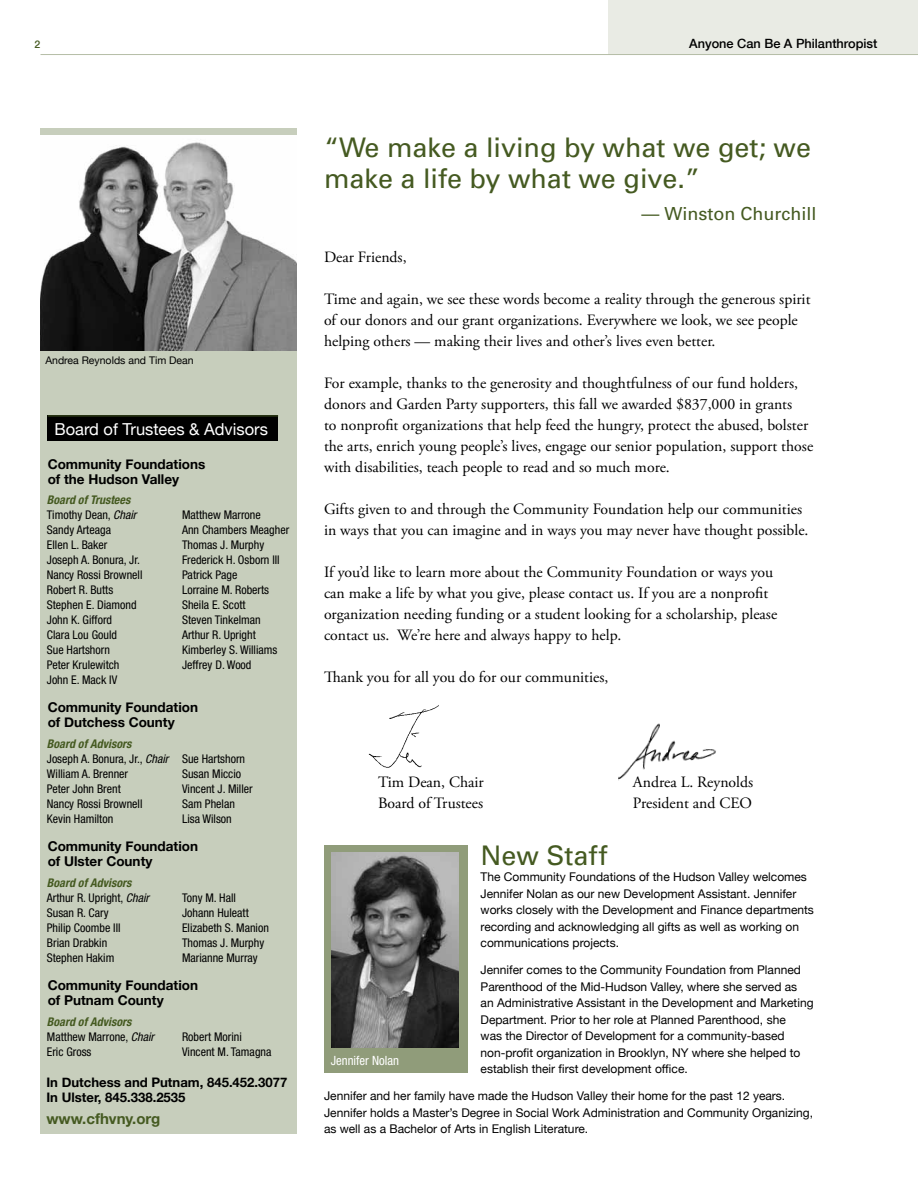
<style>
.page{position:relative;width:918px;height:1188px;background:#fff}
.page>*{position:absolute;margin:0;border:0;box-sizing:border-box;transform-origin:0 0}
.t1{font:27px/31.5px "Univers";color:#455a21}
.t2{font:18px "Univers";color:#455a21}
.t3{font:16.5px "Helvetica Neue";color:#fff}
.t4{font:15.75px/21px "Adobe Garamond Pro";color:#000}
.t5{font:700 15px "Helvetica Neue";color:#455a21}
.t6{font:700 13.5px/15px "Helvetica Neue";color:#000}
.t7{font:700 13.2px/15px "Helvetica Neue";color:#000}
.t8{font:500 12.75px "Helvetica Neue";color:#000}
.t9{font:condensed 12.75px "Helvetica Neue";color:#fff}
.t10{font:12px/16.5px "Helvetica Neue";color:#000}
.t11{font:condensed 12px/15px "Helvetica Neue";color:#000}
.t12{font:10.5px "Helvetica Neue";color:#000}
.t13{font:500 10.5px "Helvetica Neue";color:#455a21}
.s1{font-weight:700;font-style:italic;color:#455a21}
.s2{font-style:italic}
</style>
<div class="page">
<div style="left:608px;top:0;width:310px;height:54px;background:#e9ebe4"></div>
<hr style="left:40px;top:54px;width:878px;height:1px;background:#b5bda6">
<img style="left:618px;top:723px;width:98px;height:58px">
<div style="left:40px;top:128px;width:257px;height:1006px;background:#c7cebc"></div>
<div style="left:48px;top:416px;width:230px;height:25px;background:#000"></div>
<hr style="left:48px;top:416px;width:230px;height:1px;background:#455a21">
<img style="left:368px;top:705px;width:70px;height:63px">
<img style="left:40px;top:135px;width:257px;height:216px">
<div style="left:324px;top:845px;width:143px;height:228px;background:#909c7a"></div>
<img style="left:332px;top:852px;width:127px;height:196px">
<p class="t13" style="left:35px;top:35px;width:7px">2</p>
<p class="t8" style="left:689px;top:33px;width:190px">Anyone Can Be A Philanthropist</p>
<p class="t12" style="left:45px;top:352px;width:150px">Andrea Reynolds and Tim Dean</p>
<p class="t3" style="left:54px;top:415px;width:215px">Board of Trustees &amp; Advisors</p>
<p class="t6" style="left:48px;top:456px;width:159px">Community Foundations of the Hudson Valley</p>
<p class="t11" style="left:47px;top:492px;width:97px"><span class="s1">Board of Trustees<br></span>Timothy Dean, <span class="s2">Chair<br></span>Sandy Arteaga<br>Ellen L. Baker<br>Joseph A. Bonura, Jr.<br>Nancy Rossi Brownell<br>Robert R. Butts<br>Stephen E. Diamond<br>John K. Gifford<br>Clara Lou Gould<br>Sue Hartshorn<br>Peter Krulewitch<br>John E. Mack IV</p>
<p class="t11" style="left:182px;top:508px;width:109px">Matthew Marrone<br>Ann Chambers Meagher<br>Thomas J. Murphy<br>Frederick H. Osborn III<br>Patrick Page<br>Lorraine M. Roberts<br>Sheila E. Scott<br>Steven Tinkelman<br>Arthur R. Upright<br>Kimberley S. Williams<br>Jeffrey D. Wood</p>
<p class="t6" style="left:48px;top:699px;width:152px">Community Foundation of Dutchess County</p>
<p class="t11" style="left:47px;top:736px;width:123px"><span class="s1">Board of Advisors<br></span>Joseph A. Bonura, Jr., <span class="s2">Chair<br></span>William A. Brenner<br>Peter John Brent<br>Nancy Rossi Brownell<br>Kevin Hamilton</p>
<p class="t11" style="left:182px;top:751px;width:72px">Sue Hartshorn<br>Susan Miccio<br>Vincent J. Miller<br>Sam Phelan<br>Lisa Wilson</p>
<p class="t6" style="left:48px;top:838px;width:152px">Community Foundation of Ulster County</p>
<p class="t11" style="left:47px;top:875px;width:104px"><span class="s1">Board of Advisors<br></span>Arthur R. Upright, <span class="s2">Chair<br></span>Susan R. Cary<br>Philip Coombe III<br>Brian Drabkin<br>Stephen Hakim</p>
<p class="t11" style="left:182px;top:890px;width:88px">Tony M. Hall<br>Johann Huleatt<br>Elizabeth S. Manion<br>Thomas J. Murphy<br>Marianne Murray</p>
<p class="t6" style="left:48px;top:977px;width:152px">Community Foundation of Putnam County</p>
<p class="t11" style="left:47px;top:1014px;width:109px"><span class="s1">Board of Advisors<br></span>Matthew Marrone, <span class="s2">Chair<br></span>Eric Gross</p>
<p class="t11" style="left:182px;top:1029px;width:91px">Robert Morini<br>Vincent M. Tamagna</p>
<p class="t7" style="left:46px;top:1074px;width:242px">In Dutchess and Putnam, 845.452.3077<br>In Ulster, 845.338.2535</p>
<p class="t5" style="left:46px;top:1105px;width:115px">www.cfhvny.org</p>
<h1 class="t1" style="left:324px;top:131px;width:489px">“We make a living by what we get; we make a life by what we give.”</h1>
<p class="t2" style="left:641px;top:202px;width:177px">— Winston Churchill</p>
<p class="t4" style="left:324px;top:247px;width:84px">Dear Friends,</p>
<p class="t4" style="left:324px;top:289px;width:488px">Time and again, we see these words become a reality through the generous spirit of our donors and our grant organizations. Everywhere we look, we see people helping others — making their lives and other’s lives even better.</p>
<p class="t4" style="left:324px;top:373px;width:491px">For example, thanks to the generosity and thoughtfulness of our fund holders, donors and Garden Party supporters, this fall we awarded $837,000 in grants<br>to nonprofit organizations that help feed the hungry, protect the abused, bolster the arts, enrich young people’s lives, engage our senior population, support those with disabilities, teach people to read and so much more.</p>
<p class="t4" style="left:324px;top:499px;width:486px">Gifts given to and through the Community Foundation help our communities in ways that you can imagine and in ways you may never have thought possible.</p>
<p class="t4" style="left:324px;top:562px;width:455px">If you’d like to learn more about the Community Foundation or ways you can make a life by what you give, please contact us. If you are a nonprofit organization needing funding or a student looking for a scholarship, please contact us. We’re here and always happy to help.</p>
<p class="t4" style="left:324px;top:667px;width:286px">Thank you for all you do for our communities,</p>
<p class="t4" style="left:378px;top:772px;width:107px">Tim Dean, Chair</p>
<p class="t4" style="left:633px;top:772px;width:122px">Andrea L. Reynolds</p>
<p class="t4" style="left:378px;top:793px;width:107px">Board of Trustees</p>
<p class="t4" style="left:633px;top:793px;width:121px">President and CEO</p>
<h1 class="t1" style="left:481px;top:839px;width:128px">New Staff</h1>
<p class="t10" style="left:481px;top:868px;width:335px">The Community Foundations of the Hudson Valley welcomes Jennifer Nolan as our new Development Assistant. Jennifer works closely with the Development and Finance departments recording and acknowledging all gifts as well as working on communications projects.</p>
<p class="t10" style="left:481px;top:961px;width:334px">Jennifer comes to the Community Foundation from Planned Parenthood of the Mid-Hudson Valley, where she served as<br>an Administrative Assistant in the Development and Marketing Department. Prior to her role at Planned Parenthood, she<br>was the Director of Development for a community-based non-profit organization in Brooklyn, NY where she helped to establish their first development office.</p>
<p class="t10" style="left:324px;top:1087px;width:491px">Jennifer and her family have made the Hudson Valley their home for the past 12 years.<br>Jennifer holds a Master’s Degree in Social Work Administration and Community Organizing, as well as a Bachelor of Arts in English Literature.</p>
<p class="t9" style="left:331px;top:1053px;width:70px">Jennifer Nolan</p>
</div>
